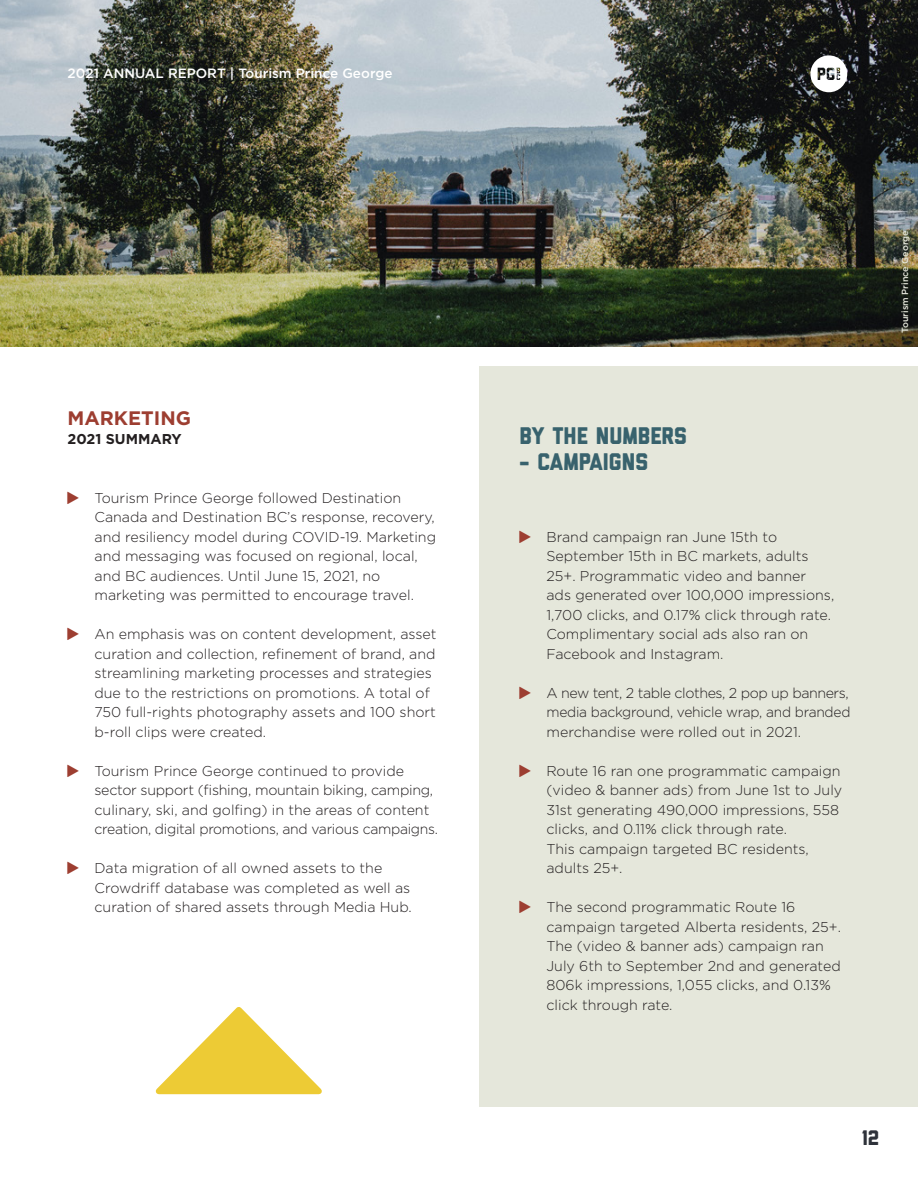
<style>
.page{position:relative;width:918px;height:1188px;background:#fff}
.page>*{position:absolute;margin:0;border:0;box-sizing:border-box;transform-origin:0 0}
.H2_Sm{font:800 24px "Liberator";color:#38626d}
.t1{font:800 21px "Liberator";color:#2e323a}
.Body_Copy{font:700 19.5px "Gotham";color:#9d3e31}
.Body_Copy_-_Bullets{font:300 14.25px/19.5px "Gotham";color:#231f20}
.Body_Copy_-_Bullets-2{font:300 14.25px/19.5px "Gotham";letter-spacing:-.02em;color:#231f20}
.Body_Copy-2{font:700 14.25px "Gotham";color:#231f20}
.t2{font:500 13.5px "Gotham";color:#fff}
.Body_Copy-3{font:500 9px "Gotham";color:#e5e7db}
</style>
<div class="page">
<img style="left:0;top:0;width:918px;height:346px">
<div style="left:479px;top:366px;width:439px;height:740px;background:#e5e7db"></div>
<svg style="left:155px;top:1007px;width:167px;height:88px"></svg>
<svg style="left:810px;top:55px;width:37px;height:37px"></svg>
<p class="t2" style="left:68px;top:65px;width:327px">2021 ANNUAL REPORT | Tourism Prince George</p>
<p class="Body_Copy" style="left:68px;top:405px;width:125px">MARKETING</p>
<p class="Body_Copy-2" style="left:68px;top:430px;width:116px">2021 SUMMARY</p>
<p class="Body_Copy_-_Bullets" style="left:94px;top:487px;width:343px">Tourism Prince George followed Destination Canada and Destination BC’s response, recovery, and resiliency model during COVID-19. Marketing and messaging was focused on regional, local, and BC audiences. Until June 15, 2021, no marketing was permitted to encourage travel.</p>
<p class="Body_Copy_-_Bullets" style="left:94px;top:624px;width:344px">An emphasis was on content development, asset curation and collection, refinement of brand, and streamlining marketing processes and strategies due to the restrictions on promotions. A total of 750 full-rights photography assets and 100 short b-roll clips were created.</p>
<p class="Body_Copy_-_Bullets-2" style="left:94px;top:760px;width:345px">Tourism Prince George continued to provide sector support (fishing, mountain biking, camping, culinary, ski, and golfing) in the areas of content creation, digital promotions, and various campaigns.</p>
<p class="Body_Copy_-_Bullets" style="left:94px;top:858px;width:319px">Data migration of all owned assets to the<br>Crowdriff database was completed as well as curation of shared assets through Media Hub.</p>
<p class="H2_Sm" style="left:519px;top:427px;width:169px">BY THE NUMBERS</p>
<p class="H2_Sm" style="left:519px;top:453px;width:130px">- CAMPAIGNS</p>
<p class="Body_Copy_-_Bullets" style="left:546px;top:526px;width:289px">Brand campaign ran June 15th to September 15th in BC markets, adults 25+. Programmatic video and banner ads generated over 100,000 impressions, 1,700 clicks, and 0.17% click through rate.<br>Complimentary social ads also ran on Facebook and Instagram.</p>
<p class="Body_Copy_-_Bullets" style="left:546px;top:682px;width:306px;text-align:justify">A new tent, 2 table clothes, 2 pop up banners, media background, vehicle wrap, and branded merchandise were rolled out in 2021.</p>
<p class="Body_Copy_-_Bullets" style="left:546px;top:760px;width:297px">Route 16 ran one programmatic campaign (video &amp; banner ads) from June 1st to July 31st generating 490,000 impressions, 558 clicks, and 0.11% click through rate.<br>This campaign targeted BC residents, adults 25+.</p>
<p class="Body_Copy_-_Bullets" style="left:546px;top:897px;width:296px">The second programmatic Route 16 campaign targeted Alberta residents, 25+.<br>The (video &amp; banner ads) campaign ran July 6th to September 2nd and generated 806k impressions, 1,055 clicks, and 0.13% click through rate.</p>
<p class="Body_Copy-3" style="left:900px;top:333px;width:104px;rotate:-90deg">Tourism Prince George</p>
<h2 class="t1" style="left:862px;top:1131px;width:19px">12</h2>
</div>
